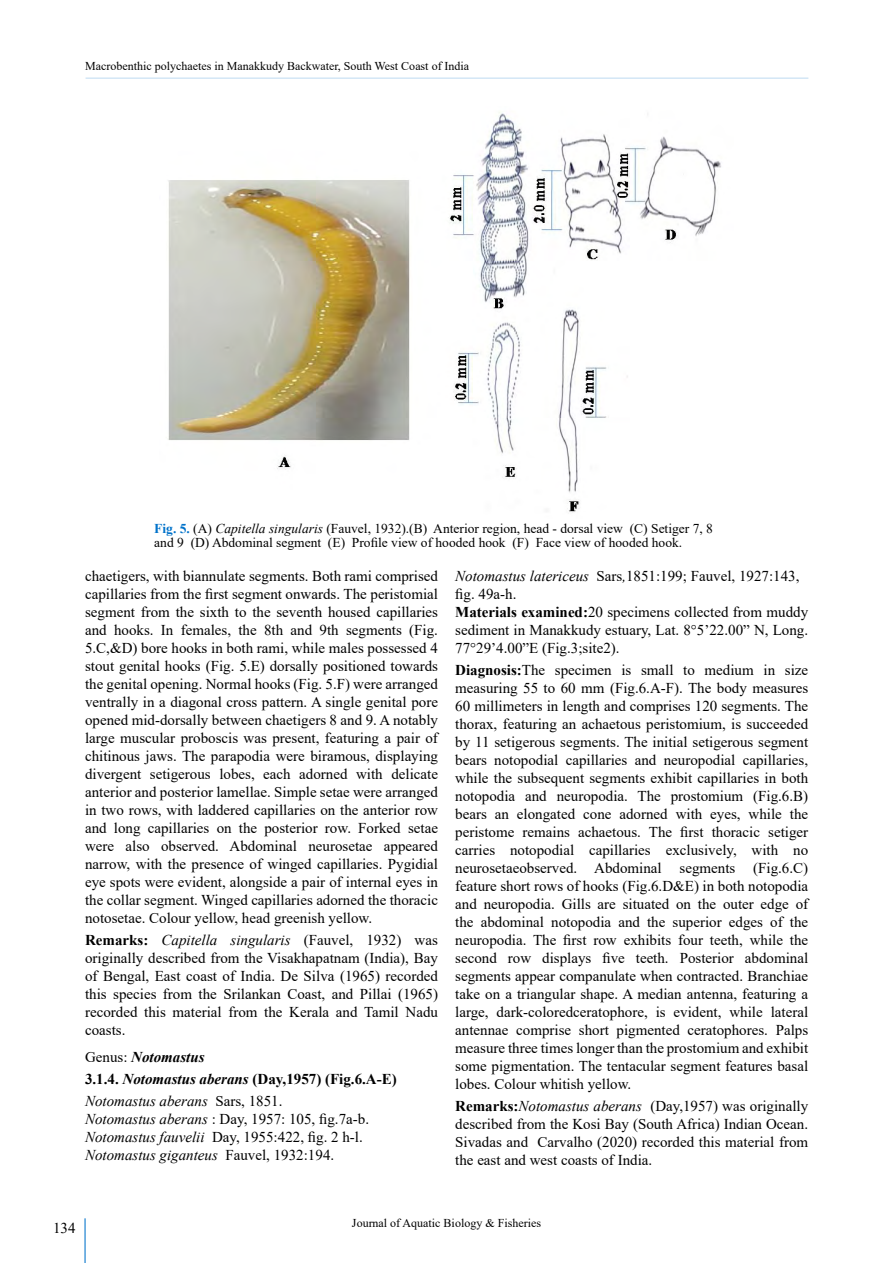
<style>
.page{position:relative;width:893px;height:1263px;background:#fff}
.page>*{position:absolute;margin:0;border:0;box-sizing:border-box;transform-origin:0 0}
.t1{font:15px/18px "Times New Roman";color:#000;text-align:justify}
.t2{font:italic 700 15px/22.2px "Times New Roman";color:#000}
.t3{font:13.5px/13.5px "Times New Roman";color:#000}
.t4{font:12px "Times New Roman";color:#000}
.s1{font-weight:700;color:#0072ca}
.s2{font-style:italic}
.s3{font-weight:700}
.s4{font-weight:400;font-style:normal}
.s5{font-style:normal}
.s6{font-weight:400}
</style>
<div class="page">
<hr style="left:85px;top:1218px;width:1px;height:45px;background:#0072ca">
<hr style="left:86px;top:78px;width:722px;height:1px;background:#0072ca">
<img style="left:168px;top:112px;width:553px;height:401px">
<p class="t4" style="left:85px;top:58px;width:386px">Macrobenthic polychaetes in Manakkudy Backwater, South West Coast of India</p>
<p class="t3" style="left:154px;top:522px;width:560px"><span class="s1">Fig. 5.</span> (A) <span class="s2">Capitella singularis</span> (Fauvel, 1932).(B) Anterior region, head - dorsal view (C) Setiger 7, 8 and 9 (D) Abdominal segment (E) Profile view of hooded hook (F) Face view of hooded hook.</p>
<p class="t1" style="left:85px;top:566px;width:354px">chaetigers, with biannulate segments. Both rami comprised capillaries from the first segment onwards. The peristomial segment from the sixth to the seventh housed capillaries and hooks. In females, the 8th and 9th segments (Fig.<br>5.C,&amp;D) bore hooks in both rami, while males possessed 4 stout genital hooks (Fig. 5.E) dorsally positioned towards the genital opening. Normal hooks (Fig. 5.F) were arranged ventrally in a diagonal cross pattern. A single genital pore opened mid-dorsally between chaetigers 8 and 9. A notably large muscular proboscis was present, featuring a pair of chitinous jaws. The parapodia were biramous, displaying divergent setigerous lobes, each adorned with delicate anterior and posterior lamellae. Simple setae were arranged in two rows, with laddered capillaries on the anterior row and long capillaries on the posterior row. Forked setae were also observed. Abdominal neurosetae appeared narrow, with the presence of winged capillaries. Pygidial eye spots were evident, alongside a pair of internal eyes in the collar segment. Winged capillaries adorned the thoracic notosetae. Colour yellow, head greenish yellow.</p>
<p class="t1" style="left:85px;top:931px;width:354px"><span class="s3">Remarks:</span> <span class="s2">Capitella singularis</span> (Fauvel, 1932) was originally described from the Visakhapatnam (India), Bay of Bengal, East coast of India. De Silva (1965) recorded this species from the Srilankan Coast, and Pillai (1965) recorded this material from the Kerala and Tamil Nadu coasts.</p>
<p class="t2" style="left:85px;top:1045px;width:313px"><span class="s4">Genus:</span> Notomastus<br><span class="s5">3.1.4.</span> Notomastus aberans <span class="s5">(Day,1957) (Fig.6.A-E)<br></span><span class="s6">Notomastus aberans</span> <span class="s4">Sars, 1851.</span></p>
<p class="t1" style="left:85px;top:1110px;width:286px;text-align:left"><span class="s2">Notomastus aberans</span> : Day, 1957: 105, fig.7a-b.<br><span class="s2">Notomastus fauvelii</span> Day, 1955:422, fig. 2 h-l.<br><span class="s2">Notomastus giganteus</span> Fauvel, 1932:194.</p>
<p class="t1" style="left:455px;top:566px;width:354px;text-align:left"><span class="s2">Notomastus latericeus</span> Sars<span class="s2">,</span>1851:199; Fauvel, 1927:143, fig. 49a-h.<br><span class="s3">Materials examined:</span>20 specimens collected from muddy sediment in Manakkudy estuary, Lat. 8°5’22.00” N, Long.<br>77°29’4.00”E (Fig.3;site2).</p>
<p class="t1" style="left:455px;top:661px;width:354px"><span class="s3">Diagnosis:</span>The specimen is small to medium in size measuring 55 to 60 mm (Fig.6.A-F). The body measures 60 millimeters in length and comprises 120 segments. The thorax, featuring an achaetous peristomium, is succeeded by 11 setigerous segments. The initial setigerous segment bears notopodial capillaries and neuropodial capillaries, while the subsequent segments exhibit capillaries in both notopodia and neuropodia. The prostomium (Fig.6.B) bears an elongated cone adorned with eyes, while the peristome remains achaetous. The first thoracic setiger carries notopodial capillaries exclusively, with no neurosetaeobserved. Abdominal segments (Fig.6.C) feature short rows of hooks (Fig.6.D&amp;E) in both notopodia and neuropodia. Gills are situated on the outer edge of the abdominal notopodia and the superior edges of the neuropodia. The first row exhibits four teeth, while the second row displays five teeth. Posterior abdominal segments appear companulate when contracted. Branchiae take on a triangular shape. A median antenna, featuring a large, dark-coloredceratophore, is evident, while lateral antennae comprise short pigmented ceratophores. Palps measure three times longer than the prostomium and exhibit some pigmentation. The tentacular segment features basal lobes. Colour whitish yellow.</p>
<p class="t1" style="left:455px;top:1097px;width:354px"><span class="s3">Remarks:</span><span class="s2">Notomastus aberans</span> (Day,1957) was originally described from the Kosi Bay (South Africa) Indian Ocean.<br>Sivadas and Carvalho (2020) recorded this material from the east and west coasts of India.</p>
<p class="t1" style="left:53px;top:1218px;width:24px">134</p>
<p class="t4" style="left:352px;top:1214px;width:190px">Journal of Aquatic Biology &amp; Fisheries</p>
</div>
